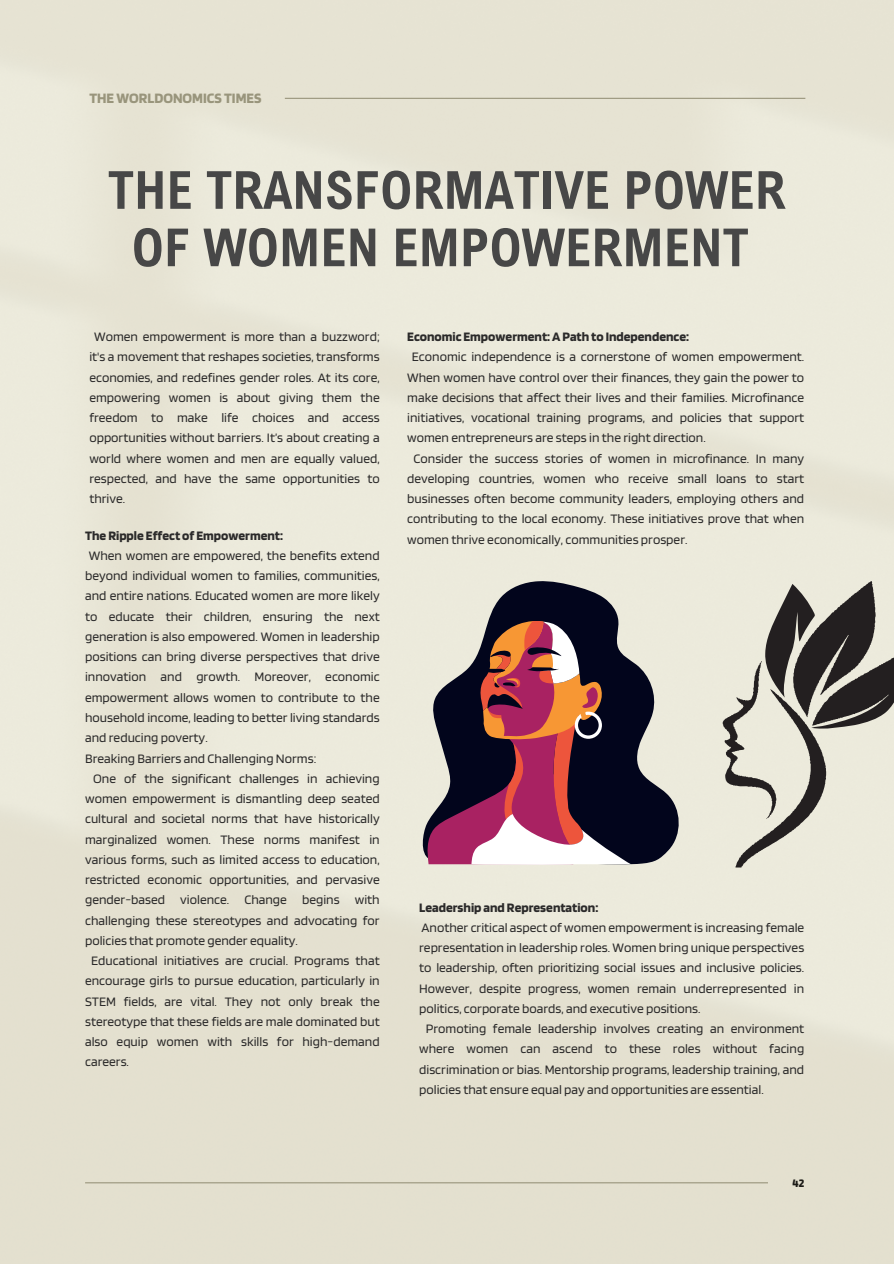
<style>
.page{position:relative;width:894px;height:1264px;background:#fff}
.page>*{position:absolute;margin:0;border:0;box-sizing:border-box;transform-origin:0 0}
.t1{font:700 52.5px/57.3px "Arial Nova Cond";color:#474747;text-align:center}
.t2{font:700 15px "Blinker";color:#99957c}
.t3{font:13.5px/20.2px "Blinker";color:#2b2a2a;text-align:justify}
.t4{font:700 13.5px "Blinker";color:#2b2a2a}
.t5{font:700 12px "Blinker";color:#1c1b17}
</style>
<div class="page">
<hr style="left:85px;top:1182px;width:682px;height:1px;background:#99957c">
<hr style="left:285px;top:98px;width:520px;height:1px;background:#99957c">
<svg style="left:419px;top:580px;width:263px;height:284px;background:#989897"></svg>
<svg style="left:427px;top:620px;width:204px;height:245px;background:#81545f"></svg>
<svg style="left:722px;top:580px;width:171px;height:287px;background:#b1aea4"></svg>
<p class="t2" style="left:89px;top:88px;width:173px">THE WORLDONOMICS TIMES</p>
<h2 class="t1" style="left:108px;top:160px;width:679px">THE TRANSFORMATIVE POWER<br>OF WOMEN EMPOWERMENT</h2>
<p class="t3" style="left:89px;top:326px;width:292px;text-indent:5px">Women empowerment is more than a buzzword; it's a movement that reshapes societies, transforms economies, and redefines gender roles. At its core, empowering women is about giving them the freedom to make life choices and access opportunities without barriers. It’s about creating a world where women and men are equally valued, respected, and have the same opportunities to thrive.</p>
<p class="t4" style="left:407px;top:328px;width:283px">Economic Empowerment:APath to Independence:</p>
<p class="t3" style="left:407px;top:346px;width:398px;text-indent:5px">Economic independence is a cornerstone of women empowerment.<br>When women have control over their finances, they gain the power to make decisions that affect their lives and their families. Microfinance initiatives, vocational training programs, and policies that support women entrepreneurs are steps in the right direction.</p>
<p class="t3" style="left:407px;top:447px;width:398px;text-indent:6px">Consider the success stories of women in microfinance. In many developing countries, women who receive small loans to start businesses often become community leaders, employing others and contributing to the local economy. These initiatives prove that when women thrive economically, communities prosper.</p>
<p class="t4" style="left:85px;top:526px;width:199px">The Ripple Effect of Empowerment:</p>
<p class="t3" style="left:85px;top:545px;width:296px">When women are empowered, the benefits extend beyond individual women to families, communities, and entire nations. Educated women are more likely to educate their children, ensuring the next generation is also empowered. Women in leadership positions can bring diverse perspectives that drive innovation and growth. Moreover, economic empowerment allows women to contribute to the household income, leading to better living standards and reducing poverty.</p>
<p class="t3" style="left:85px;top:747px;width:233px">Breaking Barriers and Challenging Norms:</p>
<p class="t3" style="left:85px;top:767px;width:296px;text-indent:8px">One of the significant challenges in achieving women empowerment is dismantling deep seated cultural and societal norms that have historically marginalized women. These norms manifest in various forms, such as limited access to education, restricted economic opportunities, and pervasive gender-based violence. Change begins with challenging these stereotypes and advocating for policies that promote gender equality.</p>
<p class="t3" style="left:85px;top:950px;width:296px;text-indent:6px">Educational initiatives are crucial. Programs that encourage girls to pursue education, particularly in STEM fields, are vital. They not only break the stereotype that these fields are male dominated but also equip women with skills for high-demand careers.</p>
<p class="t4" style="left:419px;top:898px;width:180px">Leadership and Representation:</p>
<p class="t3" style="left:419px;top:916px;width:386px">Another critical aspect of women empowerment is increasing female representation in leadership roles. Women bring unique perspectives to leadership, often prioritizing social issues and inclusive policies.<br>However, despite progress, women remain underrepresented in politics, corporate boards, and executive positions.</p>
<p class="t3" style="left:419px;top:1018px;width:386px;text-indent:7px">Promoting female leadership involves creating an environment where women can ascend to these roles without facing discrimination or bias. Mentorship programs, leadership training, and policies that ensure equal pay and opportunities are essential.</p>
<h1 class="t5" style="left:792px;top:1175px;width:13px">42</h1>
</div>
